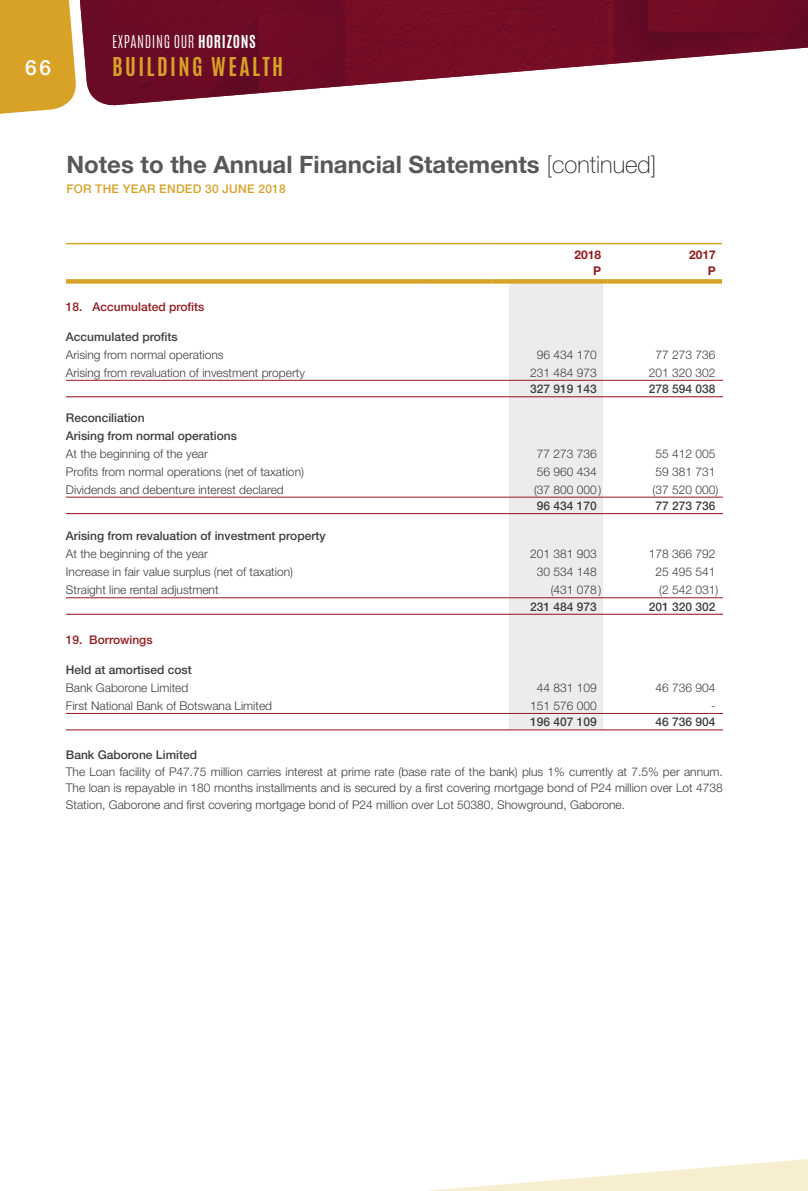
<style>
.page{position:relative;width:808px;height:1191px;background:#fff}
.page>*{position:absolute;margin:0;border:0;box-sizing:border-box;transform-origin:0 0}
.t1{font:700 24px "Helvetica Neue CE";color:#57585a}
.t2{font:700 21.75px "Antonio";letter-spacing:.11em;color:#d8a227}
.t3{font:500 21px "Helvetica Neue CE";color:#fff}
.t4{font:300 14.85px "Antonio";letter-spacing:.035em;color:#fff}
.t5{font:300 12px/16.5px "Helvetica Neue";color:#3e3e3f;text-align:justify}
.t6{font:500 12px/18px "Helvetica Neue CE";color:#3e3e3f}
.t7{font:500 12px "Helvetica Neue CE";color:#951a1e}
.t8{font:500 12px "Helvetica Neue CE";letter-spacing:.02em;color:#d8a227}
.t9{font:700 12px/16.5px "Helvetica Neue CE";color:#951a1e;text-align:right}
.s1{font-weight:700}
.s2{font-weight:100;color:#231f20}
</style>
<div class="page">
<div style="left:509px;top:279px;width:94px;height:449px;background:#ececee"></div>
<div style="left:66px;top:279px;width:363px;height:5px;background:#d8a227"></div>
<div style="left:429px;top:279px;width:63px;height:5px;background:#d8a227"></div>
<div style="left:492px;top:279px;width:115px;height:5px;background:#d8a227"></div>
<div style="left:607px;top:279px;width:115px;height:5px;background:#d8a227"></div>
<hr style="left:66px;top:243px;width:363px;height:1px;background:#d8a227">
<hr style="left:429px;top:243px;width:63px;height:1px;background:#d8a227">
<hr style="left:492px;top:243px;width:115px;height:1px;background:#d8a227">
<hr style="left:607px;top:243px;width:115px;height:1px;background:#d8a227">
<hr style="left:66px;top:614px;width:657px;height:1px;background:#951a1e">
<hr style="left:66px;top:729px;width:657px;height:1px;background:#951a1e">
<hr style="left:66px;top:513px;width:657px;height:1px;background:#951a1e">
<hr style="left:66px;top:396px;width:657px;height:1px;background:#951a1e">
<hr style="left:66px;top:597px;width:657px;height:1px;background:#951a1e">
<hr style="left:66px;top:713px;width:657px;height:1px;background:#951a1e">
<hr style="left:66px;top:497px;width:657px;height:1px;background:#951a1e">
<hr style="left:66px;top:380px;width:657px;height:1px;background:#951a1e">
<img style="left:79px;top:0;width:729px;height:106px">
<svg style="left:0;top:0;width:76px;height:114px;background:#daa836"></svg>
<svg style="left:427px;top:1159px;width:381px;height:32px"></svg>
<h3 class="t3" style="left:25px;top:55px;width:27px">66</h3>
<p class="t4" style="left:112px;top:31px;width:145px">EXPANDING OUR <span class="s1">HORIZONS</span></p>
<h2 class="t2" style="left:112px;top:51px;width:173px">BUILDING WEALTH</h2>
<h1 class="t1" style="left:66px;top:150px;width:592px">Notes to the Annual Financial Statements <span class="s2">[continued]</span></h1>
<p class="t8" style="left:66px;top:182px;width:221px">FOR THE YEAR ENDED 30 JUNE 2018</p>
<p class="t9" style="left:574px;top:246px;width:28px">2018<br>P</p>
<p class="t9" style="left:689px;top:246px;width:28px">2017<br>P</p>
<p class="t7" style="left:66px;top:299px;width:140px">18. Accumulated profits</p>
<p class="t6" style="left:66px;top:327px;width:113px">Accumulated profits</p>
<p class="t5" style="left:66px;top:346px;width:159px">Arising from normal operations</p>
<p class="t5" style="left:537px;top:346px;width:62px">96 434 170</p>
<p class="t5" style="left:655px;top:346px;width:62px">77 273 736</p>
<p class="t5" style="left:66px;top:364px;width:240px">Arising from revaluation of investment property</p>
<p class="t5" style="left:530px;top:364px;width:68px">231 484 973</p>
<p class="t5" style="left:649px;top:364px;width:68px">201 320 302</p>
<p class="t6" style="left:530px;top:380px;width:68px">327 919 143</p>
<p class="t6" style="left:649px;top:380px;width:68px">278 594 038</p>
<p class="t6" style="left:66px;top:408px;width:172px">Reconciliation<br>Arising from normal operations</p>
<p class="t5" style="left:66px;top:445px;width:144px">At the beginning of the year</p>
<p class="t5" style="left:537px;top:445px;width:62px">77 273 736</p>
<p class="t5" style="left:655px;top:445px;width:62px">55 412 005</p>
<p class="t5" style="left:66px;top:463px;width:240px">Profits from normal operations (net of taxation)</p>
<p class="t5" style="left:537px;top:463px;width:62px">56 960 434</p>
<p class="t5" style="left:655px;top:463px;width:62px">59 381 731</p>
<p class="t5" style="left:66px;top:481px;width:219px">Dividends and debenture interest declared</p>
<p class="t5" style="left:534px;top:481px;width:69px">(37 800 000)</p>
<p class="t5" style="left:652px;top:481px;width:67px">(37 520 000)</p>
<p class="t6" style="left:537px;top:497px;width:62px">96 434 170</p>
<p class="t6" style="left:655px;top:497px;width:62px">77 273 736</p>
<p class="t6" style="left:66px;top:527px;width:261px">Arising from revaluation of investment property</p>
<p class="t5" style="left:66px;top:545px;width:144px">At the beginning of the year</p>
<p class="t5" style="left:530px;top:545px;width:68px">201 381 903</p>
<p class="t5" style="left:649px;top:545px;width:68px">178 366 792</p>
<p class="t5" style="left:66px;top:563px;width:229px">Increase in fair value surplus (net of taxation)</p>
<p class="t5" style="left:537px;top:563px;width:62px">30 534 148</p>
<p class="t5" style="left:655px;top:563px;width:62px">25 495 541</p>
<p class="t5" style="left:66px;top:581px;width:154px">Straight line rental adjustment</p>
<p class="t5" style="left:551px;top:581px;width:52px">(431 078)</p>
<p class="t5" style="left:659px;top:581px;width:61px">(2 542 031)</p>
<p class="t6" style="left:530px;top:597px;width:68px">231 484 973</p>
<p class="t6" style="left:649px;top:597px;width:68px">201 320 302</p>
<p class="t7" style="left:66px;top:632px;width:88px">19. Borrowings</p>
<p class="t6" style="left:66px;top:660px;width:127px">Held at amortised cost</p>
<p class="t5" style="left:66px;top:679px;width:124px">Bank Gaborone Limited</p>
<p class="t5" style="left:537px;top:679px;width:62px">44 831 109</p>
<p class="t5" style="left:655px;top:679px;width:62px">46 736 904</p>
<p class="t5" style="left:66px;top:697px;width:208px">First National Bank of Botswana Limited</p>
<p class="t5" style="left:530px;top:697px;width:68px">151 576 000</p>
<p class="t5" style="left:711px;top:697px;width:6px">-</p>
<p class="t6" style="left:530px;top:713px;width:68px">196 407 109</p>
<p class="t6" style="left:655px;top:713px;width:62px">46 736 904</p>
<p class="t6" style="left:66px;top:746px;width:133px">Bank Gaborone Limited</p>
<p class="t5" style="left:66px;top:763px;width:658px">The Loan facility of P47.75 million carries interest at prime rate (base rate of the bank) plus 1% currently at 7.5% per annum.<br>The loan is repayable in 180 months installments and is secured by a first covering mortgage bond of P24 million over Lot 4738<br>Station, Gaborone and first covering mortgage bond of P24 million over Lot 50380, Showground, Gaborone.</p>
</div>
